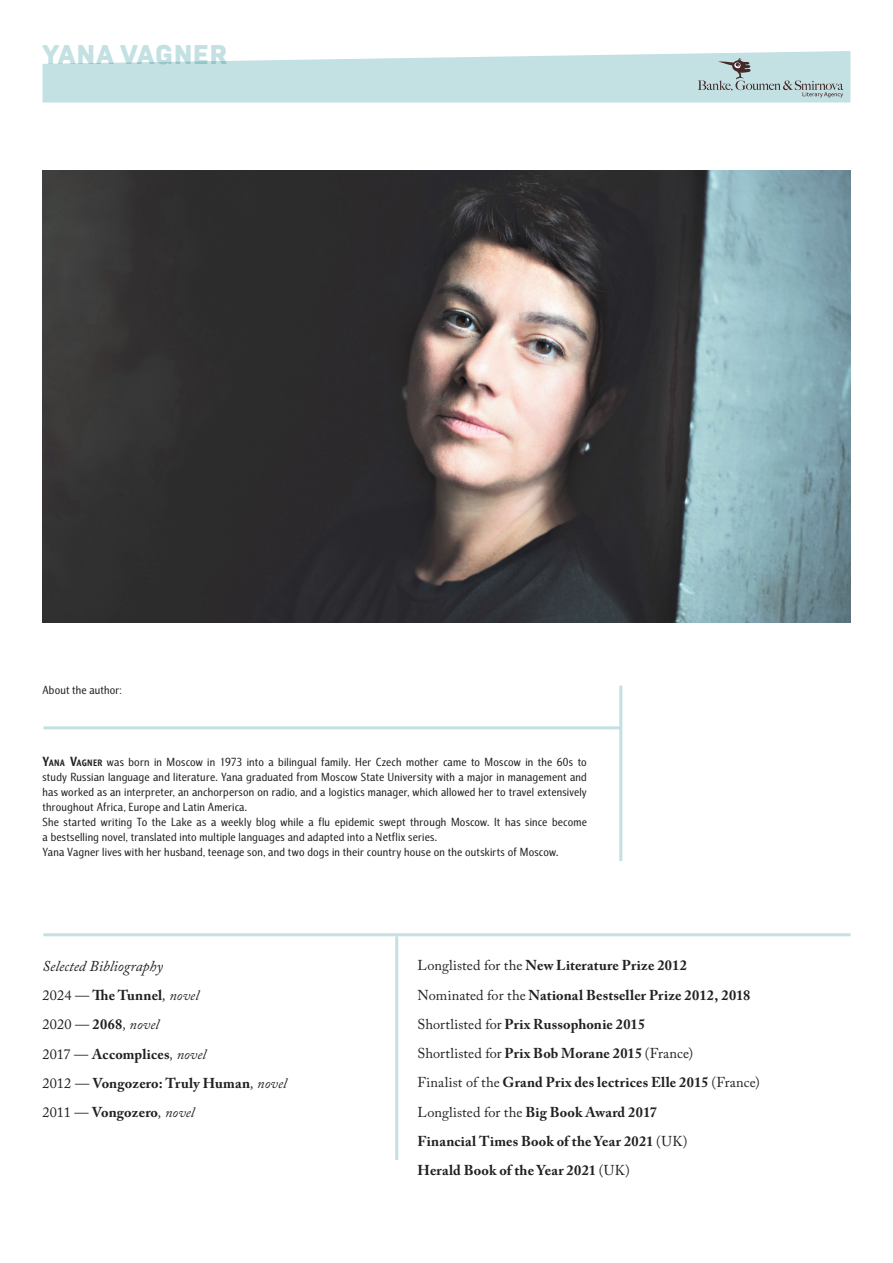
<style>
.page{position:relative;width:893px;height:1263px;background:#fff}
.page>*{position:absolute;margin:0;border:0;box-sizing:border-box;transform-origin:0 0}
.t1{font:900 27px "Brutal Type";letter-spacing:-.005em;color:#c3e0e3}
.Bibliography{font:italic 15px "Adobe Caslon Pro";color:#231f20}
.Bibliography_name{font:700 14.25px "Adobe Caslon Pro";letter-spacing:.01em;color:#231f20}
.Bibliography_name-2{font:14.25px "Adobe Caslon Pro";letter-spacing:.005em;color:#231f20}
.Bibliography_name-3{font:italic 14.25px "Adobe Caslon Pro";letter-spacing:.005em;color:#231f20}
.Bio_2{font:12px/15px "Barnaul Grotesk";letter-spacing:.02em;color:#231f20;text-align:justify}
.Bio_1{font:12px "Barnaul Grotesk";letter-spacing:.015em;color:#231f20}
.s1{font-weight:800;font-size:13.5px}
.s2{font-weight:800;font-size:9.45px}
.s3{font-weight:400}
.s4{font-weight:400;font-style:italic}
.s5{font-style:normal}
.s6{font-weight:700;font-style:normal}
.s7{font-weight:700}
</style>
<div class="page">
<svg style="left:43px;top:51px;width:807px;height:52px;background:#c9e1e4"></svg>
<img style="left:43px;top:171px;width:807px;height:452px">
<hr style="left:43px;top:933px;width:807px;height:3px;background:#c3e0e3">
<hr style="left:43px;top:726px;width:578px;height:3px;background:#c3e0e3">
<hr style="left:395px;top:936px;width:3px;height:224px;background:#c3e0e3">
<hr style="left:619px;top:686px;width:3px;height:175px;background:#c3e0e3">
<h1 class="t1" style="left:43px;top:38px;width:187px">YANA VAGNER</h1>
<p class="Bio_1" style="left:43px;top:683px;width:81px">About the author:</p>
<p class="Bio_2" style="left:43px;top:754px;width:546px"><span class="s1">Y</span><span class="s2">ANA</span> <span class="s1">V</span><span class="s2">AGNER</span> was born in Moscow in 1973 into a bilingual family. Her Czech mother came to Moscow in the 60s to study Russian language and literature. Yana graduated from Moscow State University with a major in management and has worked as an interpreter, an anchorperson on radio, and a logistics manager, which allowed her to travel extensively throughout Africa, Europe and Latin America.</p>
<p class="Bio_2" style="left:43px;top:814px;width:546px">She started writing To the Lake as a weekly blog while a flu epidemic swept through Moscow. It has since become a bestselling novel, translated into multiple languages and adapted into a Netflix series.</p>
<p class="Bio_2" style="left:43px;top:844px;width:517px">Yana Vagner lives with her husband, teenage son, and two dogs in their country house on the outskirts of Moscow.</p>
<p class="Bibliography" style="left:43px;top:957px;width:122px">Selected Bibliography</p>
<p class="Bibliography_name" style="left:43px;top:987px;width:158px"><span class="s3">2024 —</span> The Tunnel<span class="s4">, novel</span></p>
<p class="Bibliography_name-3" style="left:43px;top:1016px;width:118px"><span class="s5">2020 —</span> <span class="s6">2068</span>, novel</p>
<p class="Bibliography_name" style="left:43px;top:1045px;width:165px"><span class="s3">2017 —</span> Accomplices<span class="s4">, novel</span></p>
<p class="Bibliography_name" style="left:43px;top:1074px;width:246px"><span class="s3">2012 —</span> Vongozero: Truly Human<span class="s4">, novel</span></p>
<p class="Bibliography_name" style="left:43px;top:1104px;width:154px"><span class="s3">2011 —</span> Vongozero<span class="s4">, novel</span></p>
<p class="Bibliography_name" style="left:418px;top:957px;width:271px"><span class="s3">Longlisted for the</span> New Literature Prize 2012</p>
<p class="Bibliography_name" style="left:418px;top:986px;width:334px"><span class="s3">Nominated for the</span> National Bestseller Prize 2012, 2018</p>
<p class="Bibliography_name" style="left:418px;top:1015px;width:229px"><span class="s3">Shortlisted for</span> Prix Russophonie 2015</p>
<p class="Bibliography_name-2" style="left:418px;top:1045px;width:277px">Shortlisted for <span class="s7">Prix Bob Morane 2015</span> (France)</p>
<p class="Bibliography_name" style="left:418px;top:1074px;width:344px"><span class="s3">Finalist of the</span> Grand Prix des lectrices Elle 2015 <span class="s3">(France)</span></p>
<p class="Bibliography_name-2" style="left:418px;top:1103px;width:241px">Longlisted for the <span class="s7">Big Book Award 2017</span></p>
<p class="Bibliography_name" style="left:418px;top:1132px;width:271px">Financial Times Book of the Year 2021 <span class="s3">(UK)</span></p>
<p class="Bibliography_name" style="left:418px;top:1162px;width:214px">Herald Book of the Year 2021 <span class="s3">(UK)</span></p>
</div>
